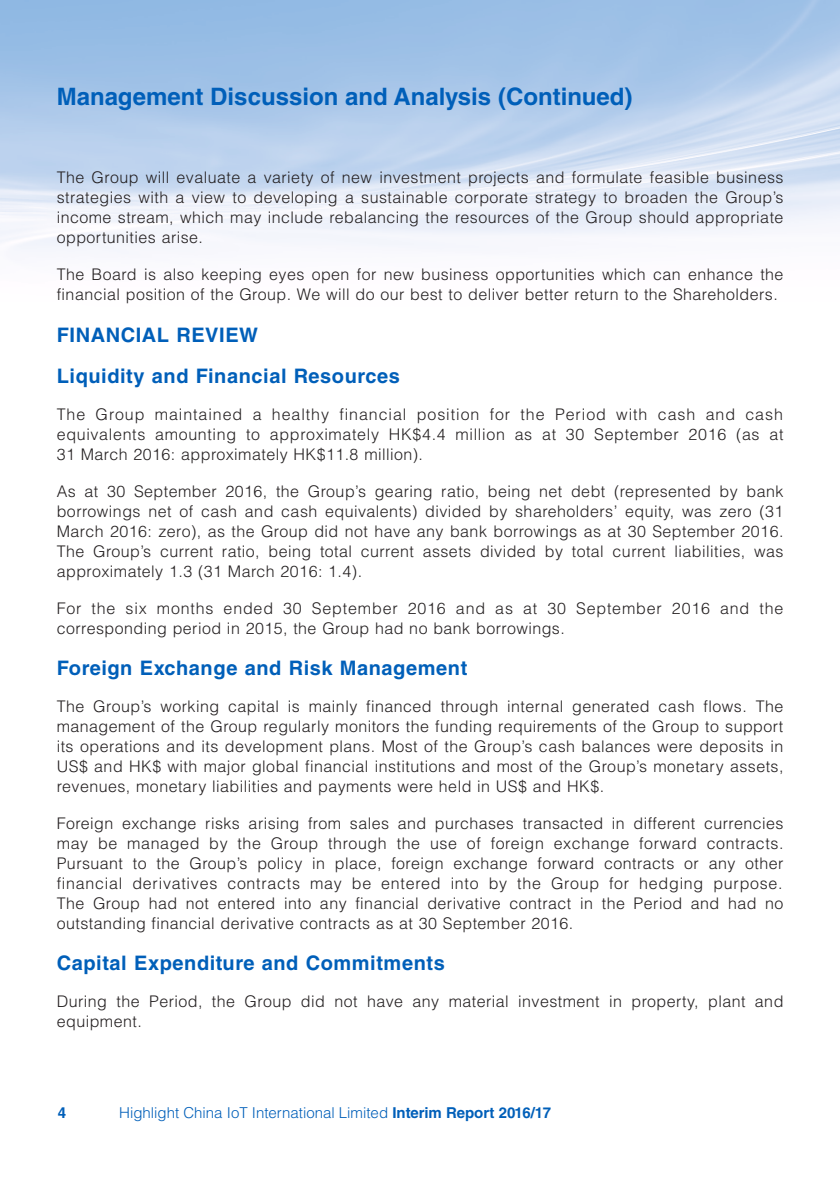
<style>
.page{position:relative;width:840px;height:1191px;background:#fff}
.page>*{position:absolute;margin:0;border:0;box-sizing:border-box;transform-origin:0 0}
.t1{font:700 24px "Helvetica LT Std";color:#005fb9}
.t2{font:700 20px/41px "Helvetica LT Std";letter-spacing:.03em;color:#005fb9}
.t3{font:300 16px/20px "Helvetica LT Std";letter-spacing:.03em;color:#231f20;text-align:justify}
.t4{font:300 16px/20px "Helvetica LT Std";letter-spacing:.05em;color:#231f20}
.t5{font:300 15px "Helvetica LT Std";color:#005fb9}
.t6{font:700 15px "Helvetica LT Std";color:#005fb9}
.s1{font-weight:700}
</style>
<div class="page">
<h1 class="t1" style="left:57px;top:82px;width:577px">Management Discussion and Analysis (Continued)</h1>
<p class="t3" style="left:57px;top:168px;width:727px">The Group will evaluate a variety of new investment projects and formulate feasible business strategies with a view to developing a sustainable corporate strategy to broaden the Group’s income stream, which may include rebalancing the resources of the Group should appropriate opportunities arise.</p>
<p class="t3" style="left:57px;top:265px;width:727px">The Board is also keeping eyes open for new business opportunities which can enhance the financial position of the Group. We will do our best to deliver better return to the Shareholders.</p>
<p class="t2" style="left:57px;top:314px;width:344px">FINANCIAL REVIEW<br>Liquidity and Financial Resources</p>
<p class="t3" style="left:57px;top:404px;width:727px">The Group maintained a healthy financial position for the Period with cash and cash equivalents amounting to approximately HK$4.4 million as at 30 September 2016 (as at 31 March 2016: approximately HK$11.8 million).</p>
<p class="t3" style="left:57px;top:481px;width:727px">As at 30 September 2016, the Group’s gearing ratio, being net debt (represented by bank borrowings net of cash and cash equivalents) divided by shareholders’ equity, was zero (31<br>March 2016: zero), as the Group did not have any bank borrowings as at 30 September 2016.<br>The Group’s current ratio, being total current assets divided by total current liabilities, was approximately 1.3 (31 March 2016: 1.4).</p>
<p class="t4" style="left:57px;top:598px;width:727px">For the six months ended 30 September 2016 and as at 30 September 2016 and the corresponding period in 2015, the Group had no bank borrowings.</p>
<p class="t2" style="left:57px;top:647px;width:412px">Foreign Exchange and Risk Management</p>
<p class="t3" style="left:57px;top:696px;width:727px">The Group’s working capital is mainly financed through internal generated cash flows. The management of the Group regularly monitors the funding requirements of the Group to support its operations and its development plans. Most of the Group’s cash balances were deposits in US$ and HK$ with major global financial institutions and most of the Group’s monetary assets, revenues, monetary liabilities and payments were held in US$ and HK$.</p>
<p class="t3" style="left:57px;top:813px;width:728px">Foreign exchange risks arising from sales and purchases transacted in different currencies may be managed by the Group through the use of foreign exchange forward contracts.<br>Pursuant to the Group’s policy in place, foreign exchange forward contracts or any other financial derivatives contracts may be entered into by the Group for hedging purpose.<br>The Group had not entered into any financial derivative contract in the Period and had no outstanding financial derivative contracts as at 30 September 2016.</p>
<p class="t2" style="left:57px;top:942px;width:389px">Capital Expenditure and Commitments</p>
<p class="t3" style="left:57px;top:991px;width:727px">During the Period, the Group did not have any material investment in property, plant and equipment.</p>
<p class="t6" style="left:58px;top:1104px;width:10px">4</p>
<p class="t5" style="left:119px;top:1103px;width:433px">Highlight China IoT International Limited <span class="s1">Interim Report 2016/17</span></p>
</div>
